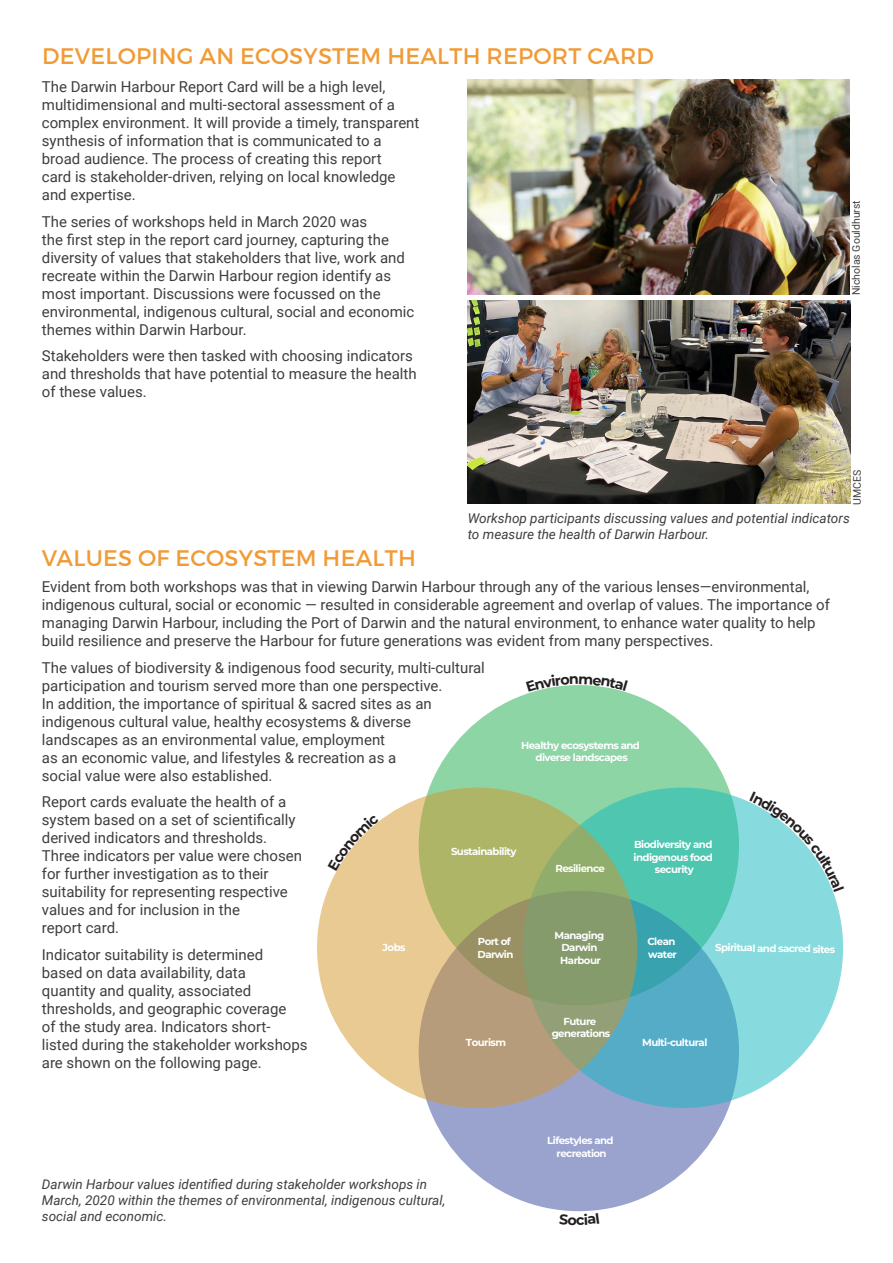
<style>
.page{position:relative;width:893px;height:1263px;background:#fff}
.page>*{position:absolute;margin:0;border:0;box-sizing:border-box;transform-origin:0 0}
.Orange_heading{font:22.5px "Montserrat";letter-spacing:.01em;color:#f09b36}
.Body_text{font:15px/18px "Roboto";color:#3e3e3f}
.t1{font:italic 13.5px/16.2px "Roboto";color:#3e3e3f}
.Body_text-2{font:10.5px "Roboto";color:#3e3e3f}
.t2{font:700 10.2px/12.1px "Montserrat";letter-spacing:-.055em;color:#fff;text-align:center}
</style>
<div class="page">
<div style="left:419px;top:685px;width:320px;height:320px;background:#8dd5a4;border-radius:50%"></div>
<div style="left:419px;top:891px;width:320px;height:320px;background:#9aa3ce;border-radius:50%"></div>
<svg style="left:523px;top:787px;width:320px;height:321px;background:#63c3c6"></svg>
<svg style="left:317px;top:787px;width:320px;height:321px;background:#b7af79"></svg>
<img style="left:468px;top:300px;width:382px;height:204px">
<img style="left:468px;top:79px;width:382px;height:215px">
<svg style="left:533px;top:685px;width:92px;height:7px"></svg>
<svg style="left:750px;top:802px;width:83px;height:90px"></svg>
<svg style="left:336px;top:821px;width:43px;height:50px"></svg>
<p class="Orange_heading" style="left:42px;top:42px;width:613px">DEVELOPING AN ECOSYSTEM HEALTH REPORT CARD</p>
<p class="Body_text" style="left:42px;top:77px;width:379px">The Darwin Harbour Report Card will be a high level, multidimensional and multi-sectoral assessment of a complex environment. It will provide a timely, transparent synthesis of information that is communicated to a broad audience. The process of creating this report<br>card is stakeholder-driven, relying on local knowledge and expertise.</p>
<p class="Body_text" style="left:42px;top:212px;width:374px">The series of workshops held in March 2020 was<br>the first step in the report card journey, capturing the diversity of values that stakeholders that live, work and recreate within the Darwin Harbour region identify as most important. Discussions were focussed on the environmental, indigenous cultural, social and economic themes within Darwin Harbour.</p>
<p class="Body_text" style="left:42px;top:346px;width:376px">Stakeholders were then tasked with choosing indicators and thresholds that have potential to measure the health of these values.</p>
<p class="Body_text-2" style="left:849px;top:295px;width:96px;rotate:-90deg">Nicholas Gouldhurst</p>
<p class="Body_text-2" style="left:850px;top:504px;width:36px;rotate:-90deg">UMCES</p>
<p class="Orange_heading" style="left:42px;top:544px;width:375px">VALUES OF ECOSYSTEM HEALTH</p>
<p class="t1" style="left:468px;top:509px;width:384px">Workshop participants discussing values and potential indicators to measure the health of Darwin Harbour.</p>
<p class="Body_text" style="left:42px;top:577px;width:789px">Evident from both workshops was that in viewing Darwin Harbour through any of the various lenses—environmental, indigenous cultural, social or economic — resulted in considerable agreement and overlap of values. The importance of managing Darwin Harbour, including the Port of Darwin and the natural environment, to enhance water quality to help build resilience and preserve the Harbour for future generations was evident from many perspectives.</p>
<p class="Body_text" style="left:42px;top:658px;width:445px">The values of biodiversity &amp; indigenous food security, multi-cultural participation and tourism served more than one perspective.<br>In addition, the importance of spiritual &amp; sacred sites as an indigenous cultural value, healthy ecosystems &amp; diverse landscapes as an environmental value, employment<br>as an economic value, and lifestyles &amp; recreation as a<br>social value were also established.</p>
<p class="Body_text" style="left:42px;top:792px;width:262px">Report cards evaluate the health of a system based on a set of scientifically derived indicators and thresholds.<br>Three indicators per value were chosen for further investigation as to their suitability for representing respective values and for inclusion in the<br>report card.</p>
<p class="Body_text" style="left:42px;top:945px;width:267px">Indicator suitability is determined<br>based on data availability, data<br>quantity and quality, associated thresholds, and geographic coverage<br>of the study area. Indicators short&shy;listed during the stakeholder workshops are shown on the following page.</p>
<p class="t2" style="left:521px;top:738px;width:120px">Healthy ecosystems and diverse landscapes</p>
<p class="t2" style="left:634px;top:838px;width:81px">Biodiversity and indigenous food security</p>
<p class="t2" style="left:451px;top:845px;width:67px">Sustainability</p>
<p class="t2" style="left:555px;top:862px;width:51px">Resilience</p>
<p class="t2" style="left:554px;top:929px;width:51px">Managing<br>Darwin<br>Harbour</p>
<p class="t2" style="left:647px;top:935px;width:31px;text-align:left">Clean water</p>
<p class="t2" style="left:478px;top:935px;width:37px;text-align:left">Port of<br>Darwin</p>
<p class="t2" style="left:383px;top:940px;width:24px">Jobs</p>
<p class="t2" style="left:715px;top:941px;width:122px;rotate:1deg">Spiritual and sacred sites</p>
<p class="t2" style="left:552px;top:1014px;width:60px">Future generations</p>
<p class="t2" style="left:466px;top:1035px;width:42px">Tourism</p>
<p class="t2" style="left:642px;top:1035px;width:67px">Multi-cultural</p>
<p class="t1" style="left:42px;top:1175px;width:405px">Darwin Harbour values identified during stakeholder workshops in<br>March, 2020 within the themes of environmental, indigenous cultural, social and economic.</p>
<p class="t2" style="left:547px;top:1134px;width:68px">Lifestyles and recreation</p>
</div>
